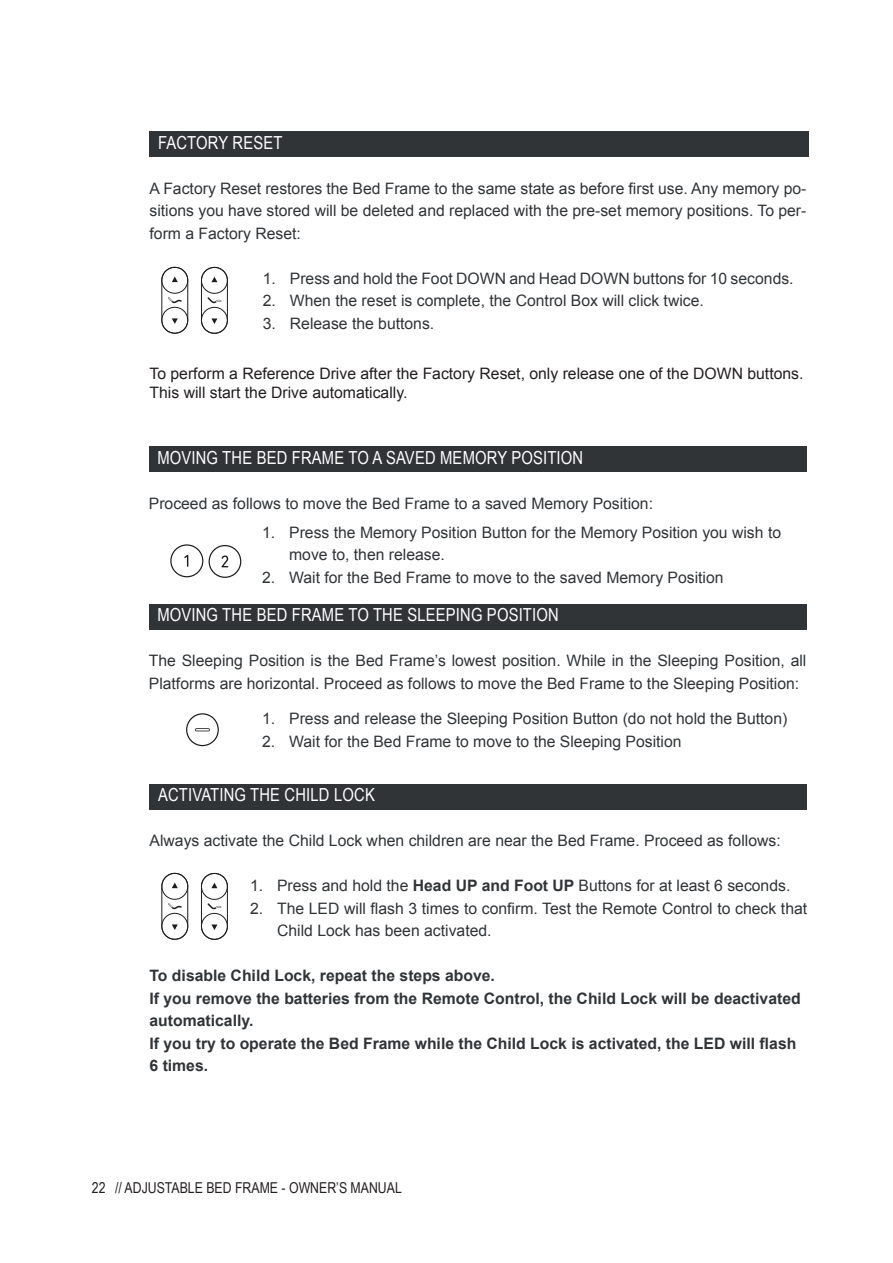
<style>
.page{position:relative;width:893px;height:1263px;background:#fff}
.page>*{position:absolute;margin:0;border:0;box-sizing:border-box;transform-origin:0 0}
.between_headings_Pro{font:18px "Arial Narrow";letter-spacing:.01em;color:#fff}
.flowing_text_graphic{font:15.75px/22.5px "Arial";color:#303437}
.flowing_text_Tisa{font:15.75px/22.5px "Arial";color:#303437}
.t1{font:700 15.75px/22.5px "Arial";color:#303437}
.t2{font:15.75px/18.9px "Arial";color:#231f20}
.t3{font:15px "Arial Narrow";color:#231f20}
.s1{font-weight:700}
</style>
<div class="page">
<div style="left:150px;top:784px;width:657px;height:25px;background:#303437"></div>
<div style="left:149px;top:446px;width:657px;height:26px;background:#303437"></div>
<div style="left:149px;top:604px;width:657px;height:25px;background:#303437"></div>
<div style="left:209px;top:545px;width:32px;height:33px;border:1px solid #1d1d1b;border-radius:50%"></div>
<svg style="left:222px;top:555px;width:6px;height:12px"></svg>
<div style="left:170px;top:544px;width:33px;height:33px;border:1px solid #1d1d1b;border-radius:50%"></div>
<svg style="left:184px;top:555px;width:4px;height:12px"></svg>
<div style="left:186px;top:713px;width:33px;height:33px;border:1px solid #1d1d1b;border-radius:50%"></div>
<svg style="left:195px;top:728px;width:15px;height:3px"></svg>
<div style="left:150px;top:131px;width:659px;height:26px;background:#303437"></div>
<div style="left:201px;top:267px;width:27px;height:27px;border:1px solid #1d1d1b;border-radius:50%"></div>
<div style="left:201px;top:267px;width:27px;height:67px;border:1px solid #1d1d1b;border-radius:13px"></div>
<div style="left:201px;top:307px;width:27px;height:27px;border:1px solid #1d1d1b;border-radius:50%"></div>
<svg style="left:211px;top:318px;width:6px;height:6px"></svg>
<svg style="left:211px;top:277px;width:6px;height:5px"></svg>
<svg style="left:208px;top:297px;width:13px;height:6px"></svg>
<div style="left:161px;top:307px;width:27px;height:27px;border:1px solid #1d1d1b;border-radius:50%"></div>
<div style="left:161px;top:267px;width:27px;height:67px;border:1px solid #1d1d1b;border-radius:13px"></div>
<div style="left:161px;top:267px;width:27px;height:27px;border:1px solid #1d1d1b;border-radius:50%"></div>
<svg style="left:172px;top:318px;width:6px;height:6px"></svg>
<svg style="left:172px;top:277px;width:6px;height:5px"></svg>
<svg style="left:168px;top:297px;width:14px;height:6px"></svg>
<div style="left:201px;top:873px;width:27px;height:27px;border:1px solid #1d1d1b;border-radius:50%"></div>
<div style="left:201px;top:873px;width:27px;height:67px;border:1px solid #1d1d1b;border-radius:13px"></div>
<div style="left:201px;top:913px;width:27px;height:27px;border:1px solid #1d1d1b;border-radius:50%"></div>
<svg style="left:211px;top:924px;width:6px;height:6px"></svg>
<svg style="left:211px;top:883px;width:6px;height:5px"></svg>
<svg style="left:208px;top:903px;width:13px;height:6px"></svg>
<div style="left:161px;top:913px;width:27px;height:26px;border:1px solid #1d1d1b;border-radius:50%"></div>
<div style="left:161px;top:873px;width:27px;height:66px;border:1px solid #1d1d1b;border-radius:13px"></div>
<div style="left:161px;top:873px;width:27px;height:27px;border:1px solid #1d1d1b;border-radius:50%"></div>
<svg style="left:172px;top:924px;width:6px;height:6px"></svg>
<svg style="left:172px;top:883px;width:6px;height:5px"></svg>
<svg style="left:168px;top:903px;width:14px;height:6px"></svg>
<p class="between_headings_Pro" style="left:158px;top:129px;width:126px">FACTORY RESET</p>
<p class="flowing_text_graphic" style="left:150px;top:177px;width:658px;text-align:justify">A Factory Reset restores the Bed Frame to the same state as before first use. Any memory po&shy;sitions you have stored will be deleted and replaced with the pre-set memory positions. To per&shy;form a Factory Reset:</p>
<p class="flowing_text_graphic" style="left:263px;top:267px;width:532px">1. Press and hold the Foot DOWN and Head DOWN buttons for 10 seconds.</p>
<p class="flowing_text_graphic" style="left:263px;top:290px;width:443px">2. When the reset is complete, the Control Box will click twice.</p>
<p class="flowing_text_graphic" style="left:263px;top:312px;width:173px">3. Release the buttons.</p>
<p class="t2" style="left:150px;top:365px;width:655px">To perform a Reference Drive after the Factory Reset, only release one of the DOWN buttons.<br>This will start the Drive automatically.</p>
<p class="between_headings_Pro" style="left:157px;top:444px;width:427px">MOVING THE BED FRAME TO A SAVED MEMORY POSITION</p>
<p class="flowing_text_Tisa" style="left:149px;top:492px;width:506px">Proceed as follows to move the Bed Frame to a saved Memory Position:</p>
<p class="flowing_text_graphic" style="left:289px;top:521px;width:493px;text-indent:-27px">1. Press the Memory Position Button for the Memory Position you wish to move to, then release.</p>
<p class="flowing_text_graphic" style="left:262px;top:566px;width:463px">2. Wait for the Bed Frame to move to the saved Memory Position</p>
<p class="between_headings_Pro" style="left:157px;top:602px;width:403px">MOVING THE BED FRAME TO THE SLEEPING POSITION</p>
<p class="flowing_text_Tisa" style="left:149px;top:650px;width:659px">The Sleeping Position is the Bed Frame’s lowest position. While in the Sleeping Position, all<br>Platforms are horizontal. Proceed as follows to move the Bed Frame to the Sleeping Position:</p>
<p class="flowing_text_graphic" style="left:262px;top:707px;width:527px">1. Press and release the Sleeping Position Button (do not hold the Button)</p>
<p class="flowing_text_graphic" style="left:262px;top:730px;width:421px">2. Wait for the Bed Frame to move to the Sleeping Position</p>
<p class="between_headings_Pro" style="left:158px;top:782px;width:218px">ACTIVATING THE CHILD LOCK</p>
<p class="flowing_text_Tisa" style="left:150px;top:830px;width:633px">Always activate the Child Lock when children are near the Bed Frame. Proceed as follows:</p>
<p class="flowing_text_graphic" style="left:250px;top:875px;width:542px">1. Press and hold the <span class="s1">Head UP and Foot UP</span> Buttons for at least 6 seconds.</p>
<p class="flowing_text_graphic" style="left:277px;top:897px;width:532px;text-indent:-27px">2. The LED will flash 3 times to confirm. Test the Remote Control to check that<br>Child Lock has been activated.</p>
<p class="t1" style="left:150px;top:965px;width:347px">To disable Child Lock, repeat the steps above.</p>
<p class="t1" style="left:150px;top:988px;width:653px">If you remove the batteries from the Remote Control, the Child Lock will be deactivated automatically.</p>
<p class="t1" style="left:150px;top:1033px;width:648px">If you try to operate the Bed Frame while the Child Lock is activated, the LED will flash<br>6 times.</p>
<p class="t3" style="left:92px;top:1177px;width:312px">22 // ADJUSTABLE BED FRAME - OWNER’S MANUAL</p>
</div>
